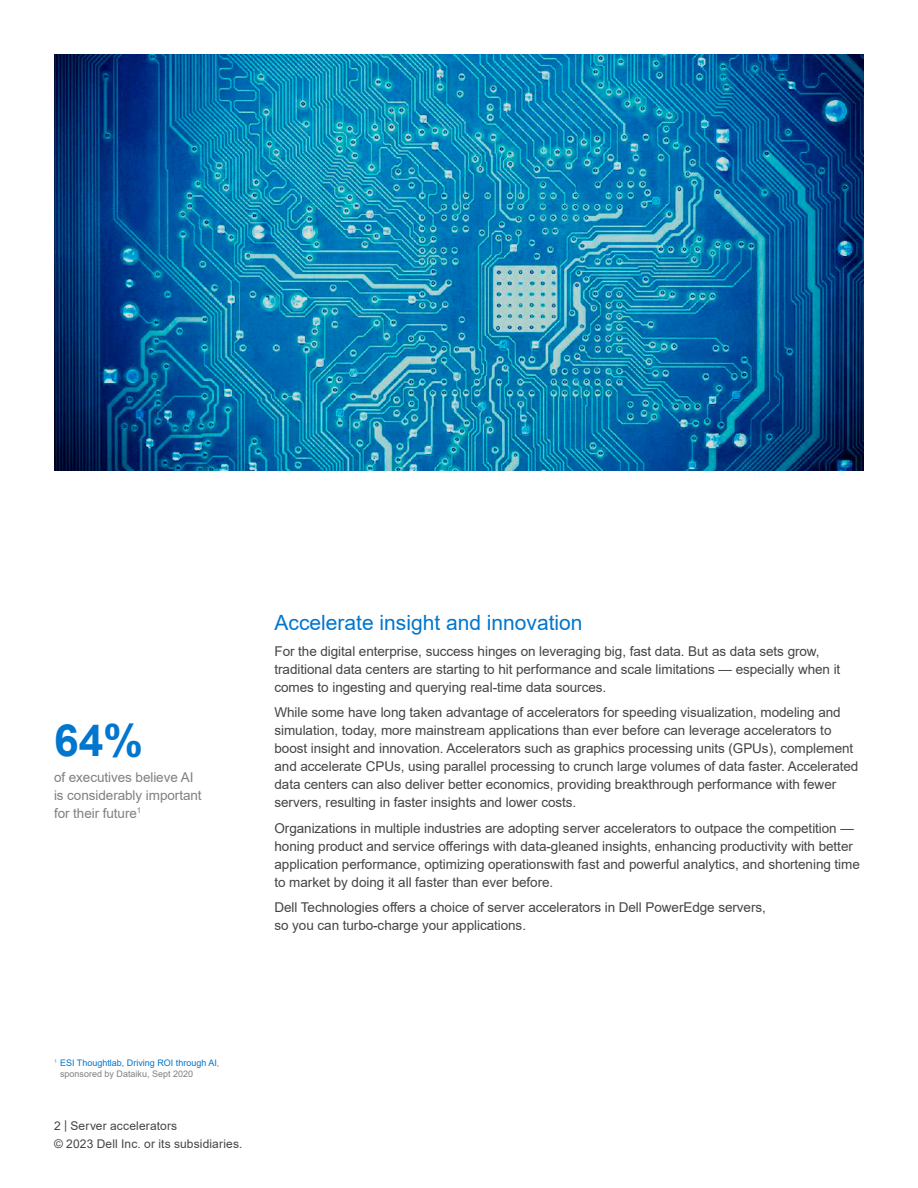
<style>
.page{position:relative;width:918px;height:1188px;background:#fff}
.page>*{position:absolute;margin:0;border:0;box-sizing:border-box;transform-origin:0 0}
.t1{font:700 44.4px "Arial";color:#0076ce}
.t2{font:21px "Arial";color:#0076ce}
.t3{font:13.5px/18px "Arial";letter-spacing:-.005em;color:#444}
.t4{font:13.5px/18px "Arial";letter-spacing:-.005em;color:#808080}
.t5{font:12px/18px "Arial";letter-spacing:.015em;color:#444}
.t6{font:9px/10.8px "Arial";color:#0076ce}
.s1{color:#808080}
</style>
<div class="page">
<img style="left:54px;top:54px;width:810px;height:417px">
<h1 class="t1" style="left:54px;top:709px;width:90px">64%</h1>
<p class="t4" style="left:54px;top:768px;width:149px">of executives believe AI is considerably important for their future<sup>1</sup></p>
<h2 class="t2" style="left:274px;top:608px;width:310px">Accelerate insight and innovation</h2>
<p class="t3" style="left:274px;top:642px;width:567px">For the digital enterprise, success hinges on leveraging big, fast data. But as data sets grow, traditional data centers are starting to hit performance and scale limitations — especially when it comes to ingesting and querying real-time data sources.</p>
<p class="t3" style="left:274px;top:703px;width:585px">While some have long taken advantage of accelerators for speeding visualization, modeling and simulation, today, more mainstream applications than ever before can leverage accelerators to boost insight and innovation. Accelerators such as graphics processing units (GPUs), complement and accelerate CPUs, using parallel processing to crunch large volumes of data faster. Accelerated data centers can also deliver better economics, providing breakthrough performance with fewer servers, resulting in faster insights and lower costs.</p>
<p class="t3" style="left:274px;top:819px;width:587px">Organizations in multiple industries are adopting server accelerators to outpace the competition — honing product and service offerings with data-gleaned insights, enhancing productivity with better application performance, optimizing operationswith fast and powerful analytics, and shortening time to market by doing it all faster than ever before.</p>
<p class="t3" style="left:274px;top:898px;width:493px">Dell Technologies offers a choice of server accelerators in Dell PowerEdge servers, so you can turbo-charge your applications.</p>
<p class="t6" style="left:60px;top:1058px;width:161px;text-indent:-6px"><sup>1</sup> ESI Thoughtlab, Driving ROI through AI<span class="s1">, sponsored by Dataiku, Sept 2020</span></p>
<p class="t5" style="left:54px;top:1117px;width:190px">2 | Server accelerators<br>© 2023 Dell Inc. or its subsidiaries.</p>
</div>
